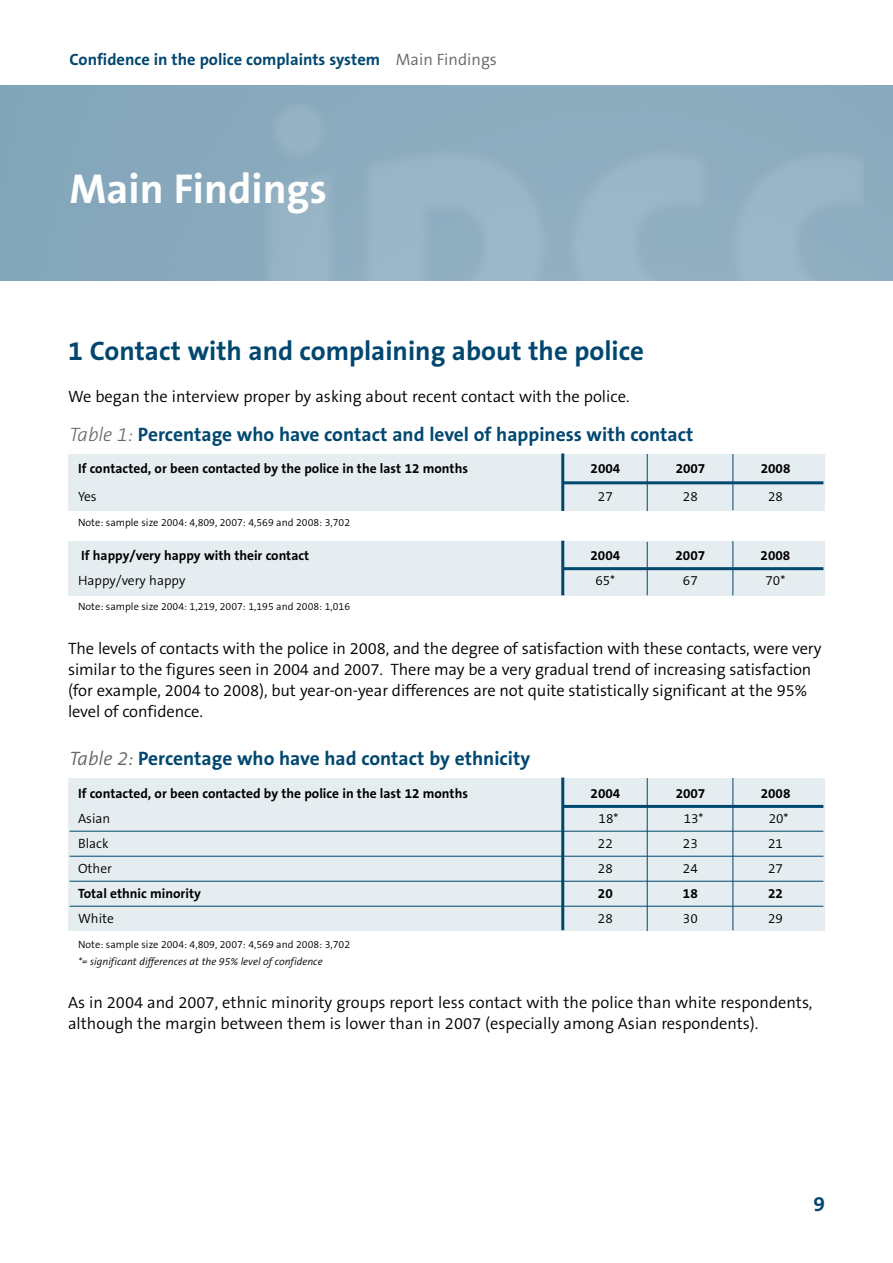
<style>
.page{position:relative;width:893px;height:1263px;background:#fff}
.page>*{position:absolute;margin:0;border:0;box-sizing:border-box;transform-origin:0 0}
.t1{font:700 42px "The Sans B7";color:#fff}
.t2{font:700 27px "The Sans B7";color:#004770}
.t3{font:700 21px "The Sans B7";color:#004770}
.t4{font:700 19.5px "The Sans B7";color:#004770}
.t5{font:300 16.5px/21px "The Sans B4";letter-spacing:-.005em;color:#000}
.t6{font:700 16.5px "The Sans B7";color:#004770}
.t7{font:700 13.5px "The Sans B7";color:#000}
.t8{font:300 13.5px "The Sans B4";color:#000}
.t9{font:300 10.5px "The Sans B4";color:#000}
.t10{font:italic 300 10.5px "The Sans B4";color:#000}
.s1{font-family:"The Sans B4";font-weight:300;color:#666}
.s2{font-family:"The Sans B3";font-weight:300;font-style:italic;color:#666}
.s3{font-family:"The Sans B4";font-weight:300;font-style:italic;color:#666}
</style>
<div class="page">
<div style="left:68px;top:454px;width:757px;height:57px;background:#e6edf1"></div>
<div style="left:68px;top:541px;width:757px;height:55px;background:#e6edf1"></div>
<hr style="left:563px;top:481px;width:260px;height:3px;background:#004770">
<hr style="left:563px;top:567px;width:260px;height:3px;background:#004770">
<hr style="left:732px;top:454px;width:1px;height:56px;background:#004770">
<hr style="left:647px;top:454px;width:1px;height:57px;background:#004770">
<hr style="left:561px;top:453px;width:3px;height:58px;background:#004770">
<hr style="left:732px;top:541px;width:1px;height:54px;background:#004770">
<hr style="left:647px;top:542px;width:1px;height:53px;background:#004770">
<hr style="left:561px;top:541px;width:3px;height:54px;background:#004770">
<div style="left:68px;top:778px;width:757px;height:152px;background:#e6edf1"></div>
<hr style="left:563px;top:805px;width:260px;height:3px;background:#004770">
<hr style="left:70px;top:831px;width:753px;height:1px;background:#004770">
<hr style="left:70px;top:856px;width:753px;height:1px;background:#004770">
<hr style="left:70px;top:881px;width:753px;height:1px;background:#004770">
<hr style="left:70px;top:906px;width:753px;height:1px;background:#004770">
<hr style="left:732px;top:778px;width:1px;height:152px;background:#004770">
<hr style="left:647px;top:778px;width:1px;height:153px;background:#004770">
<hr style="left:561px;top:777px;width:3px;height:153px;background:#004770">
<p class="t6" style="left:70px;top:50px;width:429px">Confidence in the police complaints system <span class="s1">Main Findings</span></p>
<h1 class="t1" style="left:70px;top:166px;width:259px">Main Findings</h1>
<h2 class="t2" style="left:68px;top:337px;width:577px">1 Contact with and complaining about the police</h2>
<p class="t5" style="left:68px;top:387px;width:563px">We began the interview proper by asking about recent contact with the police.</p>
<p class="t4" style="left:70px;top:424px;width:626px"><span class="s2">Table 1:</span> Percentage who have contact and level of happiness with contact</p>
<p class="t7" style="left:78px;top:461px;width:391px">If contacted, or been contacted by the police in the last 12 months</p>
<p class="t7" style="left:591px;top:461px;width:31px">2004</p>
<p class="t7" style="left:676px;top:461px;width:31px">2007</p>
<p class="t7" style="left:761px;top:461px;width:31px">2008</p>
<p class="t8" style="left:78px;top:490px;width:20px">Yes</p>
<p class="t8" style="left:598px;top:490px;width:16px">27</p>
<p class="t8" style="left:683px;top:490px;width:16px">28</p>
<p class="t8" style="left:768px;top:490px;width:16px">28</p>
<p class="t9" style="left:78px;top:517px;width:274px">Note: sample size 2004: 4,809, 2007: 4,569 and 2008: 3,702</p>
<p class="t7" style="left:81px;top:549px;width:230px">If happy/very happy with their contact</p>
<p class="t7" style="left:590px;top:549px;width:31px">2004</p>
<p class="t7" style="left:675px;top:549px;width:31px">2007</p>
<p class="t7" style="left:761px;top:549px;width:31px">2008</p>
<p class="t8" style="left:78px;top:574px;width:109px">Happy/very happy</p>
<p class="t8" style="left:595px;top:574px;width:21px">65*</p>
<p class="t8" style="left:683px;top:574px;width:16px">67</p>
<p class="t8" style="left:765px;top:574px;width:21px">70*</p>
<p class="t9" style="left:78px;top:601px;width:274px">Note: sample size 2004: 1,219, 2007: 1,195 and 2008: 1,016</p>
<p class="t5" style="left:68px;top:639px;width:755px">The levels of contacts with the police in 2008, and the degree of satisfaction with these contacts, were very similar to the figures seen in 2004 and 2007. There may be a very gradual trend of increasing satisfaction (for example, 2004 to 2008), but year-on-year differences are not quite statistically significant at the 95% level of confidence.</p>
<p class="t4" style="left:70px;top:748px;width:462px"><span class="s3">Table 2:</span> Percentage who have had contact by ethnicity</p>
<p class="t7" style="left:78px;top:786px;width:391px">If contacted, or been contacted by the police in the last 12 months</p>
<p class="t7" style="left:591px;top:786px;width:31px">2004</p>
<p class="t7" style="left:676px;top:786px;width:31px">2007</p>
<p class="t7" style="left:761px;top:786px;width:31px">2008</p>
<p class="t8" style="left:78px;top:811px;width:34px">Asian</p>
<p class="t8" style="left:599px;top:811px;width:21px">18*</p>
<p class="t8" style="left:684px;top:811px;width:21px">13*</p>
<p class="t8" style="left:769px;top:811px;width:21px">20*</p>
<p class="t8" style="left:78px;top:836px;width:32px">Black</p>
<p class="t8" style="left:598px;top:836px;width:16px">22</p>
<p class="t8" style="left:683px;top:836px;width:16px">23</p>
<p class="t8" style="left:768px;top:836px;width:16px">21</p>
<p class="t8" style="left:78px;top:861px;width:35px">Other</p>
<p class="t8" style="left:598px;top:861px;width:16px">28</p>
<p class="t8" style="left:683px;top:861px;width:16px">24</p>
<p class="t8" style="left:768px;top:861px;width:16px">27</p>
<p class="t7" style="left:78px;top:886px;width:124px">Total ethnic minority</p>
<p class="t7" style="left:598px;top:886px;width:16px">20</p>
<p class="t7" style="left:683px;top:886px;width:16px">18</p>
<p class="t7" style="left:768px;top:886px;width:16px">22</p>
<p class="t8" style="left:78px;top:911px;width:37px">White</p>
<p class="t8" style="left:598px;top:911px;width:16px">28</p>
<p class="t8" style="left:683px;top:911px;width:16px">30</p>
<p class="t8" style="left:768px;top:911px;width:16px">29</p>
<p class="t9" style="left:78px;top:939px;width:274px">Note: sample size 2004: 4,809, 2007: 4,569 and 2008: 3,702</p>
<p class="t10" style="left:78px;top:955px;width:246px">*= significant differences at the 95% level of confidence</p>
<p class="t5" style="left:68px;top:993px;width:746px">As in 2004 and 2007, ethnic minority groups report less contact with the police than white respondents, although the margin between them is lower than in 2007 (especially among Asian respondents).</p>
<p class="t3" style="left:813px;top:1192px;width:13px">9</p>
</div>
